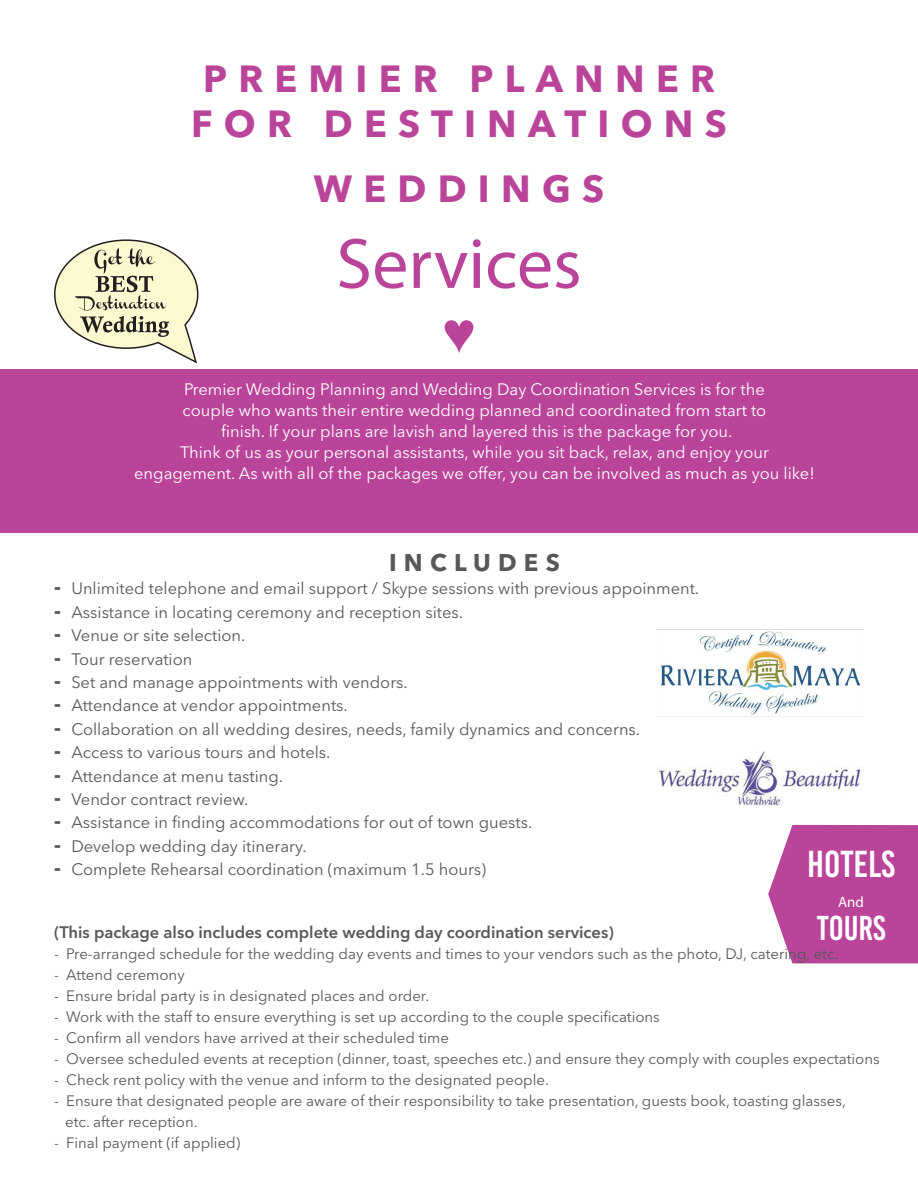
<style>
.page{position:relative;width:918px;height:1188px;background:#fff}
.page>*{position:absolute;margin:0;border:0;box-sizing:border-box;transform-origin:0 0}
.t1{font:72px "Myriad Pro";color:#ba4499}
.t2{font:54px "Arial";color:#ba4499}
.t3{font:700 37.5px/45px "Avenir Next LT Pro";letter-spacing:.3em;color:#ba4499;text-align:center}
.t4{font:37.5px "Bebas Kai";color:#fff}
.t5{font:34.5px "Bebas Kai";color:#fff}
.t6{font:700 24px "Avenir Next LT Pro";letter-spacing:.3em;color:#57585a}
.t7{font:16.5px "Avenir Next LT Pro";color:#57585a}
.t8{font:16.5px/21px "Avenir Next LT Pro";color:#fff;text-align:center}
.t9{font:600 16.5px "Avenir Next LT Pro";color:#57585a}
.t10{font:15px/21px "Avenir Next LT Pro";color:#57585a}
.t11{font:15px "Myriad Pro";color:#fff}
.s1{font-weight:700;font-size:21px}
</style>
<div class="page">
<div style="left:0;top:369px;width:918px;height:164px;background:#ba4499"></div>
<svg style="left:54px;top:239px;width:145px;height:125px"></svg>
<svg style="left:768px;top:825px;width:150px;height:138px;background:#c055a2"></svg>
<img style="left:657px;top:629px;width:207px;height:86px">
<img style="left:657px;top:751px;width:206px;height:55px">
<h3 class="t3" style="left:191px;top:56px;width:537px">PREMIER PLANNER<br>FOR DESTINATIONS</h3>
<h3 class="t3" style="left:314px;top:166px;width:292px">WEDDINGS</h3>
<h1 class="t1" style="left:336px;top:219px;width:247px">Services</h1>
<h2 class="t2" style="left:443px;top:297px;width:34px">♥</h2>
<p class="t8" style="left:134px;top:379px;width:682px">Premier Wedding Planning and Wedding Day Coordination Services is for the<br>couple who wants their entire wedding planned and coordinated from start to<br>finish. If your plans are lavish and layered this is the package for you.<br>Think of us as your personal assistants, while you sit back, relax, and enjoy your engagement. As with all of the packages we offer, you can be involved as much as you like!</p>
<h3 class="t6" style="left:389px;top:548px;width:172px">INCLUDES</h3>
<p class="t7" style="left:54px;top:579px;width:647px"><span class="s1">-</span> Unlimited telephone and email support / Skype sessions with previous appoinment.</p>
<p class="t7" style="left:54px;top:602px;width:411px"><span class="s1">-</span> Assistance in locating ceremony and reception sites.</p>
<p class="t7" style="left:54px;top:626px;width:193px"><span class="s1">-</span> Venue or site selection.</p>
<p class="t7" style="left:54px;top:649px;width:140px"><span class="s1">-</span> Tour reservation</p>
<p class="t7" style="left:54px;top:672px;width:355px"><span class="s1">-</span> Set and manage appointments with vendors.</p>
<p class="t7" style="left:54px;top:696px;width:295px"><span class="s1">-</span> Attendance at vendor appointments.</p>
<p class="t7" style="left:54px;top:719px;width:588px"><span class="s1">-</span> Collaboration on all wedding desires, needs, family dynamics and concerns.</p>
<p class="t7" style="left:54px;top:743px;width:278px"><span class="s1">-</span> Access to various tours and hotels.</p>
<p class="t7" style="left:54px;top:766px;width:231px"><span class="s1">-</span> Attendance at menu tasting.</p>
<p class="t7" style="left:54px;top:789px;width:196px"><span class="s1">-</span> Vendor contract review.</p>
<p class="t7" style="left:54px;top:813px;width:480px"><span class="s1">-</span> Assistance in finding accommodations for out of town guests.</p>
<p class="t7" style="left:54px;top:836px;width:254px"><span class="s1">-</span> Develop wedding day itinerary.</p>
<p class="t7" style="left:54px;top:860px;width:434px"><span class="s1">-</span> Complete Rehearsal coordination (maximum 1.5 hours)</p>
<h3 class="t4" style="left:807px;top:844px;width:89px">HOTELS</h3>
<p class="t11" style="left:838px;top:892px;width:27px">And</p>
<h3 class="t5" style="left:817px;top:909px;width:70px">TOURS</h3>
<p class="t9" style="left:54px;top:922px;width:561px">(This package also includes complete wedding day coordination services)</p>
<p class="t10" style="left:54px;top:943px;width:786px">- Pre-arranged schedule for the wedding day events and times to your vendors such as the photo, DJ, catering, etc.</p>
<p class="t10" style="left:54px;top:964px;width:132px">- Attend ceremony</p>
<p class="t10" style="left:54px;top:985px;width:377px">- Ensure bridal party is in designated places and order.</p>
<p class="t10" style="left:54px;top:1006px;width:607px">- Work with the staff to ensure everything is set up according to the couple specifications</p>
<p class="t10" style="left:54px;top:1027px;width:397px">- Confirm all vendors have arrived at their scheduled time</p>
<p class="t10" style="left:54px;top:1048px;width:827px">- Oversee scheduled events at reception (dinner, toast, speeches etc.) and ensure they comply with couples expectations</p>
<p class="t10" style="left:54px;top:1069px;width:496px">- Check rent policy with the venue and inform to the designated people.</p>
<p class="t10" style="left:65px;top:1090px;width:782px;text-indent:-11px">- Ensure that designated people are aware of their responsibility to take presentation, guests book, toasting glasses, etc. after reception.</p>
<p class="t10" style="left:54px;top:1132px;width:188px">- Final payment (if applied)</p>
</div>
